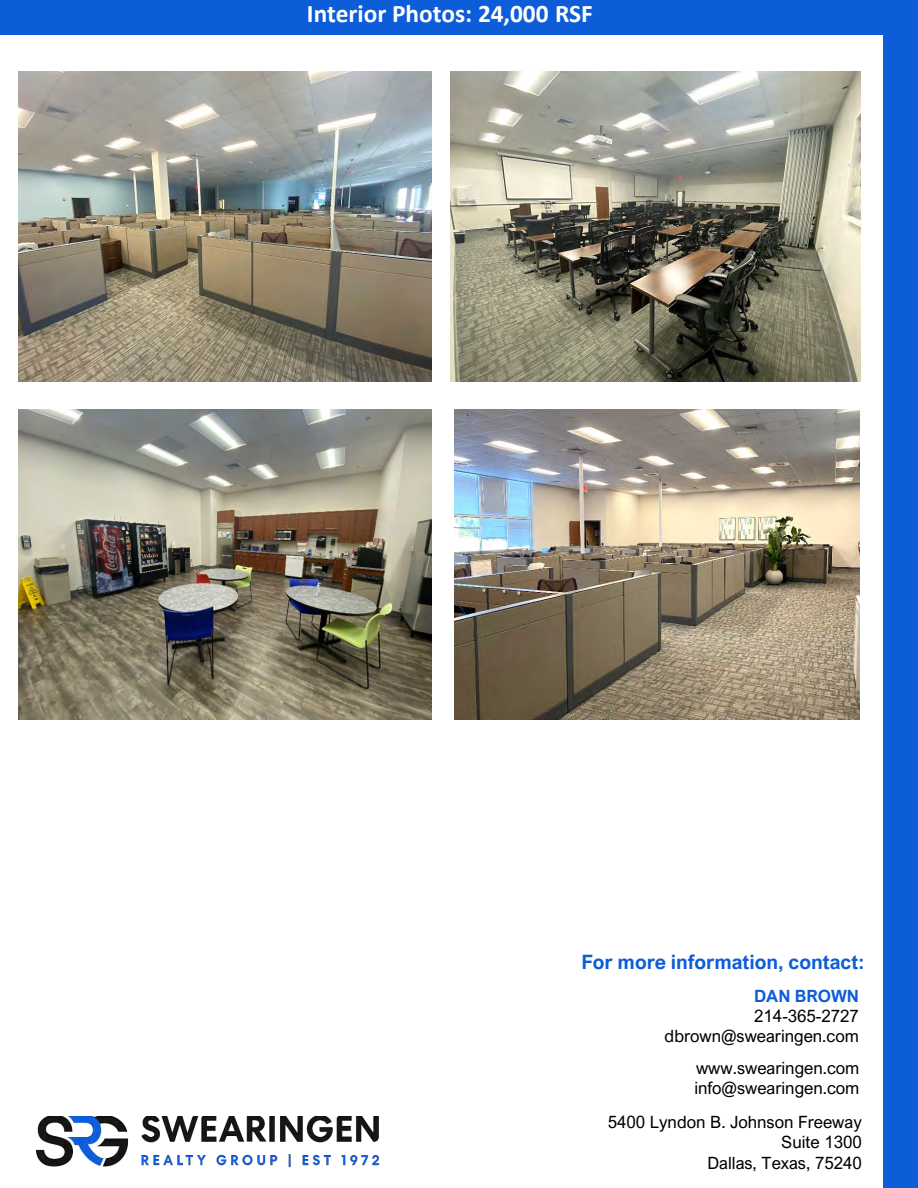
<style>
.page{position:relative;width:918px;height:1188px;background:#fff}
.page>*{position:absolute;margin:0;border:0;box-sizing:border-box;transform-origin:0 0}
.t1{font:700 25.35px "Calibri";color:#fff}
.t2{font:700 19.8px "Arial Nova";color:#0e5dd8}
.t3{font:16.95px "Arial Nova";letter-spacing:-.005em;color:#000}
.t4{font:700 16.95px "Arial Nova";color:#0e5dd8}
</style>
<div class="page">
<img style="left:36px;top:1116px;width:344px;height:52px">
<div style="left:0;top:0;width:900px;height:35px;background:#0e5dd8"></div>
<div style="left:884px;top:0;width:34px;height:1188px;background:#0e5dd8"></div>
<img style="left:18px;top:71px;width:414px;height:311px">
<img style="left:450px;top:71px;width:411px;height:311px">
<img style="left:18px;top:410px;width:414px;height:310px">
<img style="left:455px;top:410px;width:405px;height:310px">
<p class="t1" style="left:307px;top:-4px;width:287px">Interior Photos: 24,000 RSF</p>
<p class="t2" style="left:582px;top:951px;width:284px">For more information, contact:</p>
<p class="t4" style="left:754px;top:986px;width:107px">DAN BROWN</p>
<p class="t3" style="left:754px;top:1006px;width:106px">214-365-2727</p>
<p class="t3" style="left:665px;top:1027px;width:196px">dbrown@swearingen.com</p>
<p class="t3" style="left:696px;top:1058px;width:165px">www.swearingen.com</p>
<p class="t3" style="left:694px;top:1079px;width:166px">info@swearingen.com</p>
<p class="t3" style="left:608px;top:1112px;width:256px">5400 Lyndon B. Johnson Freeway</p>
<p class="t3" style="left:781px;top:1133px;width:82px">Suite 1300</p>
<p class="t3" style="left:708px;top:1153px;width:156px">Dallas, Texas, 75240</p>
</div>
